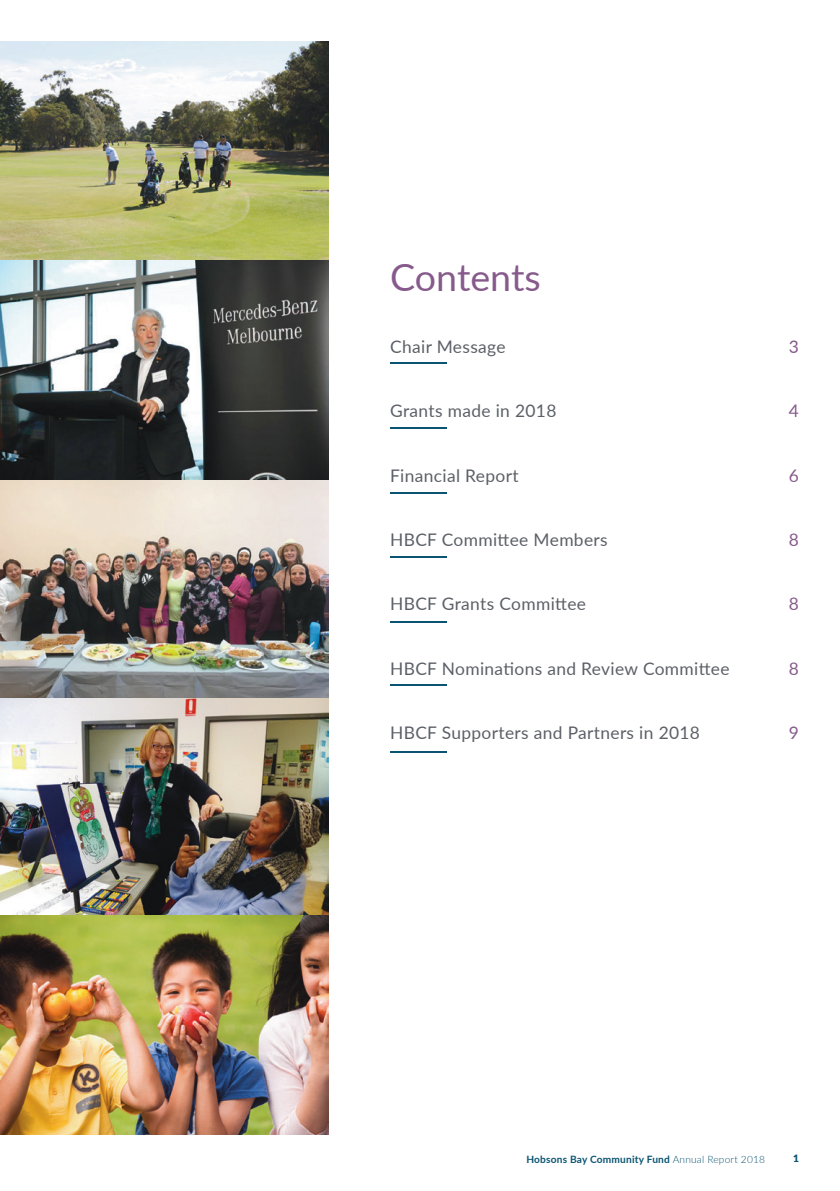
<style>
.page{position:relative;width:840px;height:1191px;background:#fff}
.page>*{position:absolute;margin:0;border:0;box-sizing:border-box;transform-origin:0 0}
.t1{font:37.6px "Lato";color:#865a8b}
.t2{font:17.4px "Lato";letter-spacing:.02em;color:#5c6067}
.t3{font:17.4px "Lato";color:#865a8b}
.t4{font:700 10.2px "Lato";letter-spacing:.02em;color:#0a5471}
.t5{font:900 10.2px "Lato";color:#0a5471}
.s1{font-weight:300}
</style>
<div class="page">
<hr style="left:390px;top:362px;width:56px;height:2px;background:#0a5471">
<hr style="left:390px;top:427px;width:56px;height:1px;background:#0a5471">
<hr style="left:390px;top:492px;width:56px;height:2px;background:#0a5471">
<hr style="left:390px;top:556px;width:56px;height:1px;background:#0a5471">
<hr style="left:390px;top:621px;width:56px;height:1px;background:#0a5471">
<hr style="left:390px;top:684px;width:56px;height:2px;background:#0a5471">
<hr style="left:390px;top:751px;width:56px;height:1px;background:#0a5471">
<img style="left:0;top:42px;width:328px;height:1092px">
<p class="t1" style="left:390px;top:250px;width:152px">Contents</p>
<p class="t2" style="left:390px;top:334px;width:117px">Chair Message</p>
<p class="t3" style="left:788px;top:334px;width:12px">3</p>
<p class="t2" style="left:390px;top:398px;width:168px">Grants made in 2018</p>
<p class="t3" style="left:788px;top:398px;width:12px">4</p>
<p class="t2" style="left:390px;top:463px;width:130px">Financial Report</p>
<p class="t3" style="left:788px;top:463px;width:12px">6</p>
<p class="t2" style="left:390px;top:527px;width:219px">HBCF Committee Members</p>
<p class="t3" style="left:788px;top:527px;width:12px">8</p>
<p class="t2" style="left:390px;top:591px;width:197px">HBCF Grants Committee</p>
<p class="t3" style="left:788px;top:591px;width:12px">8</p>
<p class="t2" style="left:390px;top:656px;width:341px">HBCF Nominations and Review Committee</p>
<p class="t3" style="left:788px;top:656px;width:12px">8</p>
<p class="t2" style="left:390px;top:720px;width:311px">HBCF Supporters and Partners in 2018</p>
<p class="t3" style="left:788px;top:720px;width:12px">9</p>
<p class="t4" style="left:526px;top:1151px;width:240px">Hobsons Bay Community Fund <span class="s1">Annual Report 2018</span></p>
<p class="t5" style="left:792px;top:1150px;width:7px">1</p>
</div>
